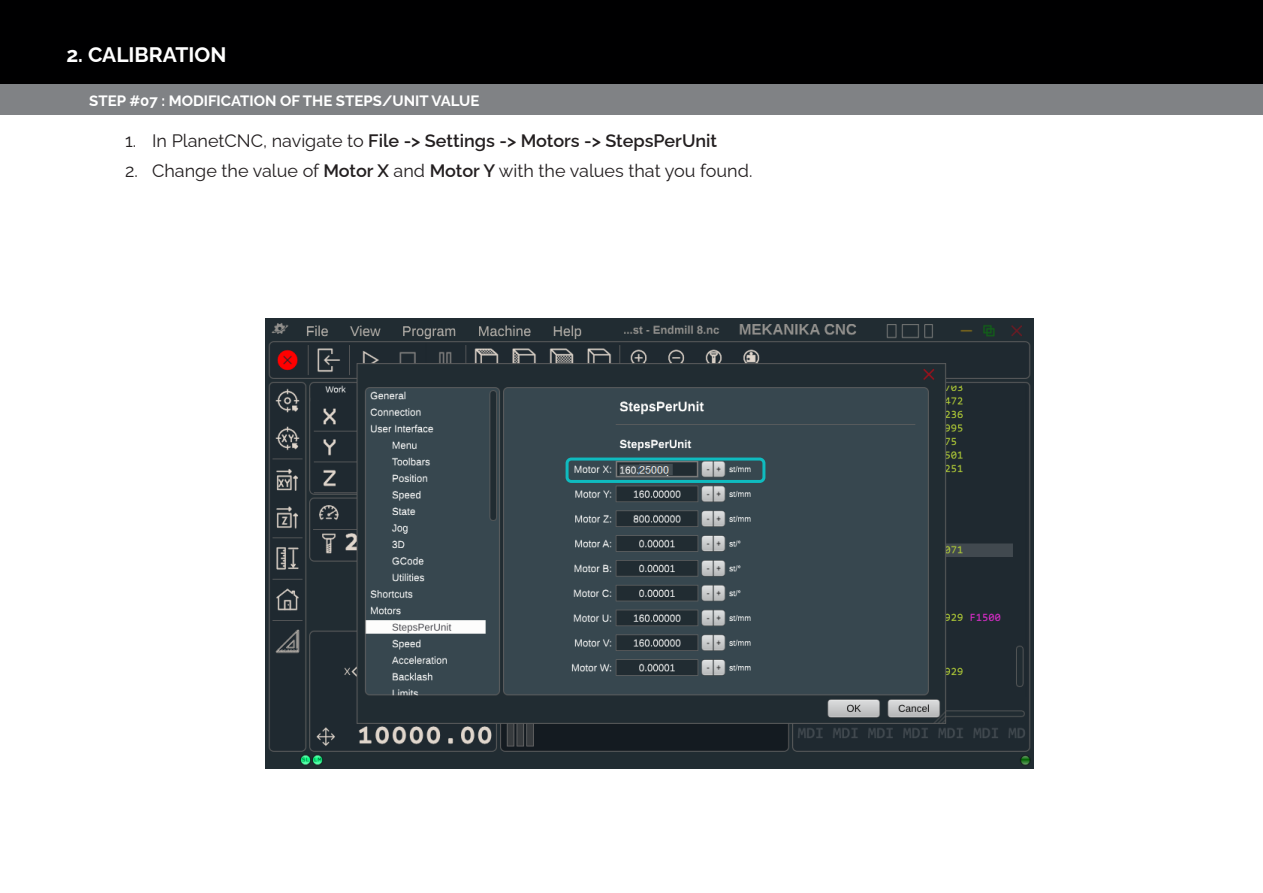
<style>
.page{position:relative;width:1263px;height:893px;background:#fff}
.page>*{position:absolute;margin:0;border:0;box-sizing:border-box;transform-origin:0 0}
.t1{font:700 21px "Raleway";color:#fff}
.t2{font:600 18px "Raleway";color:#231f20}
.t3{font:18px "Raleway";color:#231f20}
.t4{font:700 15px "Raleway";color:#fff}
.s1{font-weight:400}
.s2{font-weight:600}
</style>
<div class="page">
<div style="left:0;top:0;width:1263px;height:84px;background:#000001"></div>
<div style="left:0;top:84px;width:1263px;height:31px;background:#808285"></div>
<img style="left:266px;top:319px;width:768px;height:450px">
<div style="left:566px;top:458px;width:199px;height:25px;border:3px solid #0fbbbf;border-radius:4px"></div>
<p class="t1" style="left:66px;top:38px;width:162px">2. CALIBRATION</p>
<p class="t4" style="left:89px;top:88px;width:392px">STEP #07 : MODIFICATION OF THE STEPS/UNIT VALUE</p>
<p class="t2" style="left:125px;top:126px;width:593px"><span class="s1">1. In PlanetCNC, navigate to</span> File -&gt; Settings -&gt; Motors -&gt; StepsPerUnit</p>
<p class="t3" style="left:125px;top:156px;width:629px">2. Change the value of <span class="s2">Motor X</span> and <span class="s2">Motor Y</span> with the values that you found.</p>
</div>
